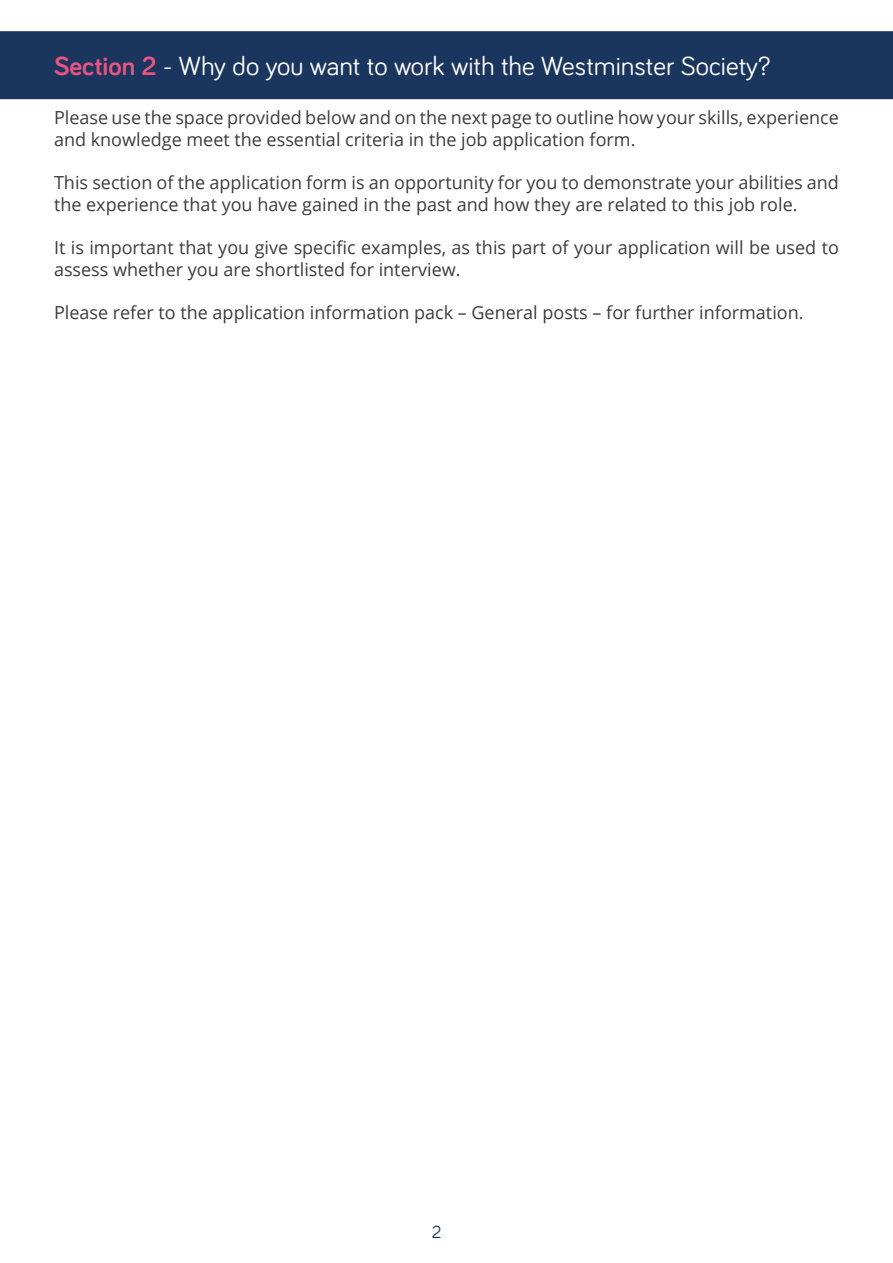
<style>
.page{position:relative;width:893px;height:1263px;background:#fff}
.page>*{position:absolute;margin:0;border:0;box-sizing:border-box;transform-origin:0 0}
.t1{font:27px "Bariol";color:#fff}
.t2{font:18px/21.6px "Open Sans";color:#3c3c3b}
.t3{font:18px "Bariol";color:#1b365e}
.s1{font-weight:700;color:#ea547e}
</style>
<div class="page">
<div style="left:1px;top:32px;width:891px;height:66px;background:#1b365e"></div>
<div style="left:0;top:31px;width:893px;height:68px;border:2px solid #1b365e"></div>
<h1 class="t1" style="left:54px;top:48px;width:718px"><span class="s1">Section 2</span> - Why do you want to work with the Westminster Society?</h1>
<p class="t2" style="left:54px;top:107px;width:786px">Please use the space provided below and on the next page to outline how your skills, experience and knowledge meet the essential criteria in the job application form.</p>
<p class="t2" style="left:54px;top:171px;width:786px">This section of the application form is an opportunity for you to demonstrate your abilities and the experience that you have gained in the past and how they are related to this job role.</p>
<p class="t2" style="left:54px;top:236px;width:786px">It is important that you give specific examples, as this part of your application will be used to assess whether you are shortlisted for interview.</p>
<p class="t2" style="left:54px;top:301px;width:751px">Please refer to the application information pack – General posts – for further information.</p>
<p class="t3" style="left:432px;top:1220px;width:11px">2</p>
</div>
